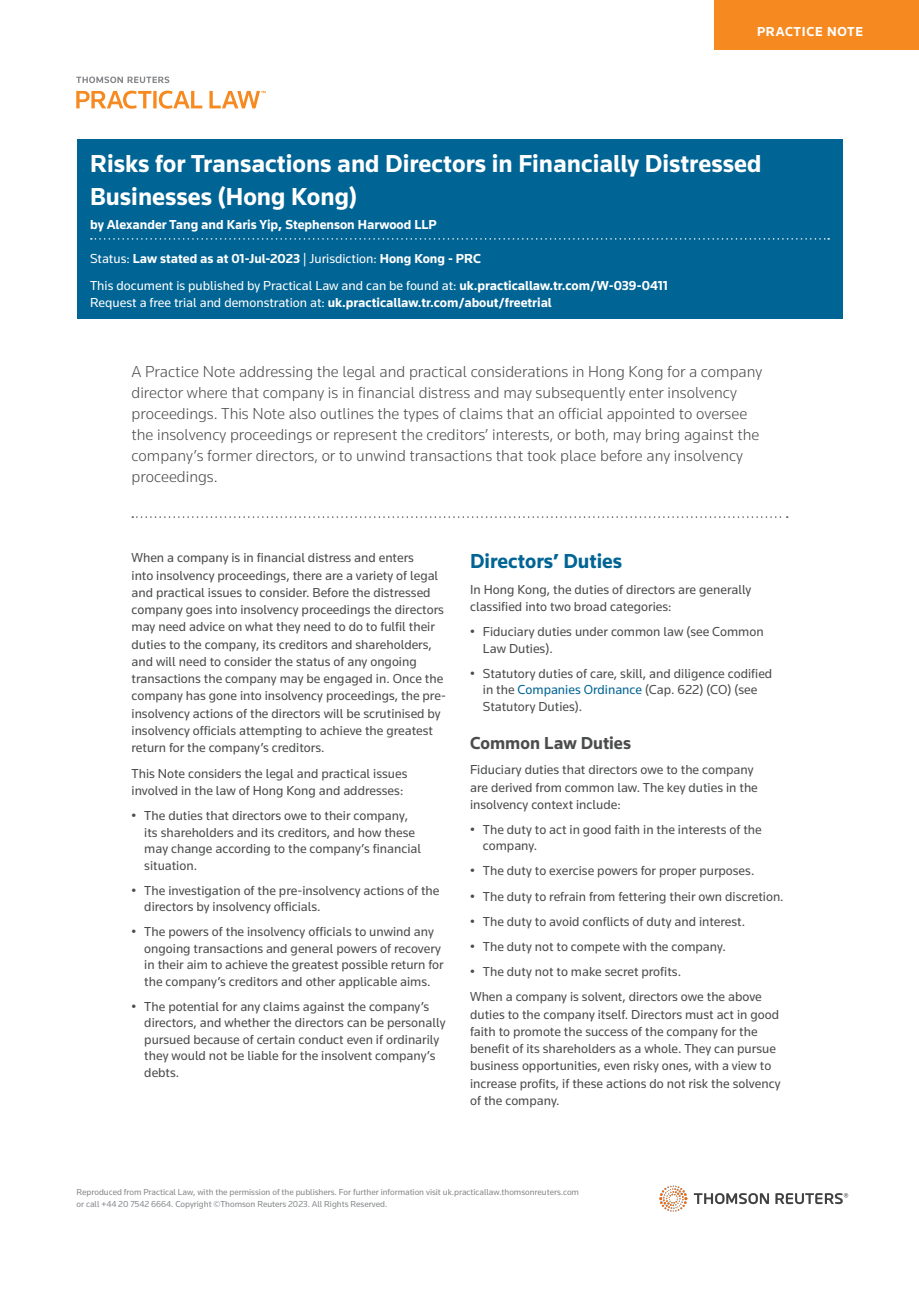
<style>
.page{position:relative;width:919px;height:1289px;background:#fff}
.page>*{position:absolute;margin:0;border:0;box-sizing:border-box;transform-origin:0 0}
.t1{font:700 25.5px/33px "Knowledge";color:#fff}
.t2{font:700 21px "Knowledge";color:#006494}
.t3{font:700 18px "Knowledge";color:#4b4c4d}
.t4{font:300 16.5px/21px "Knowledge";color:#4b4c4d}
.t5{font:13.5px/17.2px "Knowledge";color:#4b4c4d}
.t6{font:13.5px/27.2px "Knowledge";color:#fff}
.t7{font:700 13.5px "Knowledge";color:#fff}
.t8{font:700 13.5px "Knowledge";letter-spacing:.05em;color:#fff}
.t9{font:9px/12px "Knowledge";letter-spacing:-.005em;color:#86888b}
.s1{font-weight:700}
.s2{font-weight:400}
.s3{color:#006494}
</style>
<div class="page">
<div style="left:714px;top:0;width:204px;height:49px;background:#f6891f"></div>
<svg style="left:76px;top:91px;width:189px;height:18px"></svg>
<svg style="left:76px;top:77px;width:93px;height:6px"></svg>
<img style="left:659px;top:1185px;width:190px;height:27px">
<div style="left:77px;top:139px;width:765px;height:180px;background:#006494"></div>
<svg style="left:91px;top:238px;width:738px;height:2px"></svg>
<svg style="left:132px;top:516px;width:655px;height:2px"></svg>
<p class="t8" style="left:757px;top:23px;width:108px">PRACTICE NOTE</p>
<h1 class="t1" style="left:90px;top:146px;width:672px">Risks for Transactions and Directors in Financially Distressed<br>Businesses (Hong Kong)</h1>
<p class="t7" style="left:90px;top:216px;width:348px">by Alexander Tang and Karis Yip, Stephenson Harwood LLP</p>
<p class="t6" style="left:90px;top:245px;width:579px">Status: <span class="s1">Law stated as at 01-Jul-2023</span> | Jurisdiction: <span class="s1">Hong Kong - PRC<br></span>This document is published by Practical Law and can be found at: <span class="s1">uk.practicallaw.tr.com/W-039-0411</span></p>
<p class="t7" style="left:90px;top:294px;width:463px"><span class="s2">Request a free trial and demonstration at:</span> uk.practicallaw.tr.com/about/freetrial</p>
<p class="t4" style="left:131px;top:361px;width:632px">A Practice Note addressing the legal and practical considerations in Hong Kong for a company director where that company is in financial distress and may subsequently enter insolvency proceedings. This Note also outlines the types of claims that an official appointed to oversee the insolvency proceedings or represent the creditors’ interests, or both, may bring against the company’s former directors, or to unwind transactions that took place before any insolvency proceedings.</p>
<p class="t5" style="left:131px;top:549px;width:316px">When a company is in financial distress and enters<br>into insolvency proceedings, there are a variety of legal and practical issues to consider. Before the distressed company goes into insolvency proceedings the directors may need advice on what they need to do to fulfil their duties to the company, its creditors and shareholders, and will need to consider the status of any ongoing transactions the company may be engaged in. Once the company has gone into insolvency proceedings, the pre&shy;insolvency actions of the directors will be scrutinised by insolvency officials attempting to achieve the greatest return for the company’s creditors.</p>
<p class="t5" style="left:131px;top:764px;width:277px">This Note considers the legal and practical issues involved in the law of Hong Kong and addresses:</p>
<p class="t5" style="left:144px;top:807px;width:278px;line-height:16.5px;text-indent:-13px">• The duties that directors owe to their company, its shareholders and its creditors, and how these may change according to the company’s financial situation.</p>
<p class="t5" style="left:144px;top:881px;width:296px;line-height:16.5px;text-indent:-13px">• The investigation of the pre-insolvency actions of the directors by insolvency officials.</p>
<p class="t5" style="left:144px;top:923px;width:301px;line-height:16.5px;text-indent:-13px">• The powers of the insolvency officials to unwind any ongoing transactions and general powers of recovery in their aim to achieve the greatest possible return for the company’s creditors and other applicable aims.</p>
<p class="t5" style="left:144px;top:997px;width:302px;line-height:16.5px;text-indent:-13px">• The potential for any claims against the company’s directors, and whether the directors can be personally pursued because of certain conduct even if ordinarily they would not be liable for the insolvent company’s debts.</p>
<h2 class="t2" style="left:470px;top:548px;width:154px">Directors’ Duties</h2>
<p class="t5" style="left:470px;top:580px;width:283px">In Hong Kong, the duties of directors are generally classified into two broad categories:</p>
<p class="t5" style="left:483px;top:623px;width:282px;line-height:16.5px;text-indent:-13px">• Fiduciary duties under common law (see Common<br>Law Duties).</p>
<p class="t5" style="left:483px;top:664px;width:291px;line-height:16.5px;text-indent:-13px">• Statutory duties of care, skill, and diligence codified in the <span class="s3">Companies Ordinance</span> (Cap. 622) (CO) (see<br>Statutory Duties).</p>
<h3 class="t3" style="left:470px;top:731px;width:162px">Common Law Duties</h3>
<p class="t5" style="left:470px;top:761px;width:289px">Fiduciary duties that directors owe to the company are derived from common law. The key duties in the insolvency context include:</p>
<p class="t5" style="left:483px;top:821px;width:280px;line-height:16.5px;text-indent:-13px">• The duty to act in good faith in the interests of the company.</p>
<p class="t5" style="left:470px;top:862px;width:286px">• The duty to exercise powers for proper purposes.</p>
<p class="t5" style="left:470px;top:887px;width:315px">• The duty to refrain from fettering their own discretion.</p>
<p class="t5" style="left:470px;top:912px;width:276px">• The duty to avoid conflicts of duty and interest.</p>
<p class="t5" style="left:470px;top:937px;width:257px">• The duty not to compete with the company.</p>
<p class="t5" style="left:470px;top:957px;width:293px;line-height:25.8px">• The duty not to make secret profits.<br>When a company is solvent, directors owe the above</p>
<p class="t5" style="left:470px;top:1005px;width:312px">duties to the company itself. Directors must act in good faith to promote the success of the company for the benefit of its shareholders as a whole. They can pursue business opportunities, even risky ones, with a view to increase profits, if these actions do not risk the solvency of the company.</p>
<p class="t9" style="left:77px;top:1185px;width:504px">Reproduced from Practical Law, with the permission of the publishers. For further information visit uk.practicallaw.thomsonreuters.com or call +44 20 7542 6664. Copyright ©Thomson Reuters 2023. All Rights Reserved.</p>
</div>
